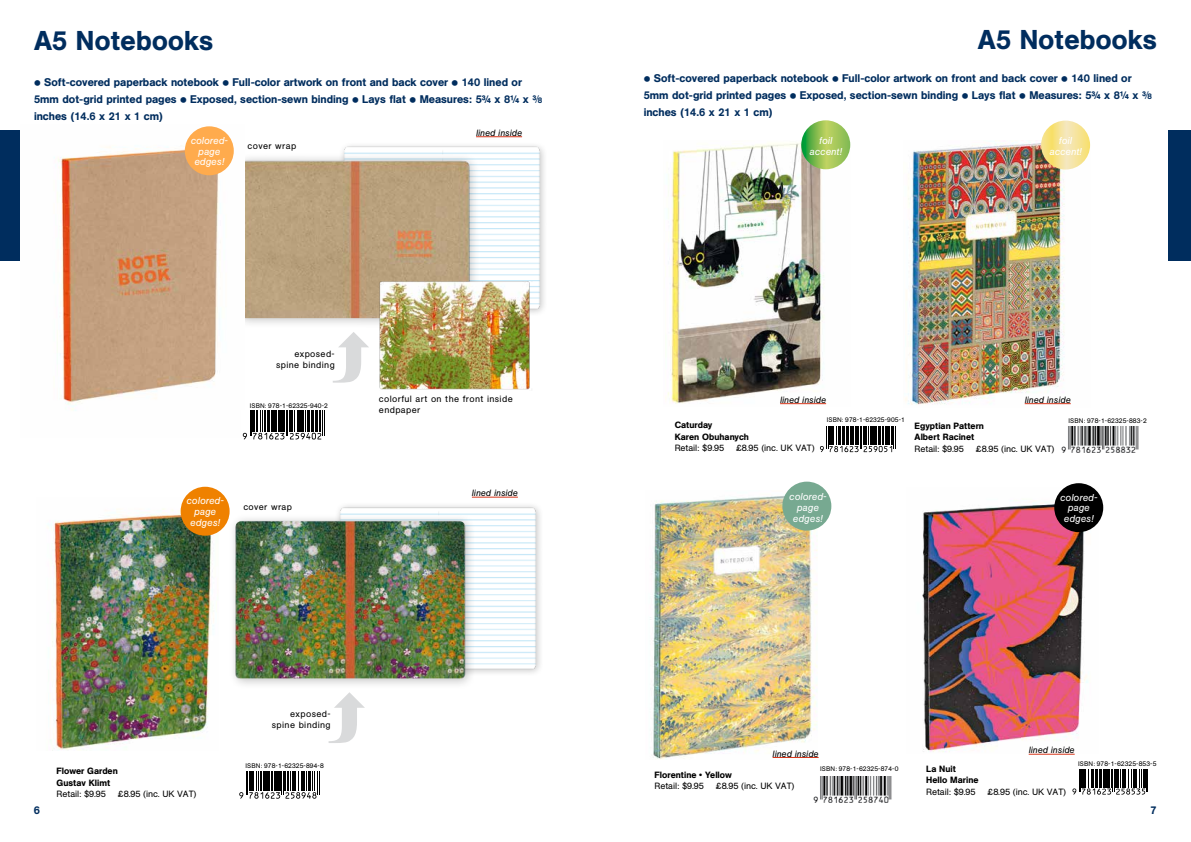
<style>
.page{position:relative;width:1191px;height:842px;background:#fff}
.page>*{position:absolute;margin:0;border:0;box-sizing:border-box;transform-origin:0 0}
.t1{font:500 27px "AG Book BQ";letter-spacing:.01em;color:#002d5e}
.t2{font:500 11px/17px "AG Book BQ";color:#002d5e}
.t3{font:italic 9.9px/10.8px "AG Book BQ";color:#fff;text-align:center}
.t4{font:9px "AG Book BQ";letter-spacing:-.01em;color:#000}
.t5{font:500 9px/11.5px "AG Book BQ";letter-spacing:.005em;color:#000}
.t6{font:9px/11px "AG Book BQ";letter-spacing:.04em;color:#000;text-align:right}
.t7{font:italic 9px "AG Book BQ";color:#000}
.t8{font:6.6px "AG Book BQ";letter-spacing:.02em;color:#000}
.s1{font-size:20px}
.s2{font-size:8px}
</style>
<div class="page">
<div style="left:0;top:130px;width:23px;height:131px;background:#002d5e"></div>
<div style="left:1168px;top:130px;width:23px;height:131px;background:#002d5e"></div>
<hr style="left:472px;top:497px;width:46px;height:1px;background:#d6361b">
<svg style="left:239px;top:771px;width:81px;height:28px"></svg>
<div style="left:334px;top:501px;width:210px;height:176px;background:#fafafa"></div>
<img style="left:339px;top:506px;width:201px;height:166px">
<svg style="left:328px;top:692px;width:37px;height:51px"></svg>
<div style="left:228px;top:513px;width:249px;height:177px;background:#000;opacity:.25"></div>
<img style="left:235px;top:521px;width:231px;height:158px">
<img style="left:48px;top:497px;width:169px;height:254px">
<div style="left:181px;top:487px;width:49px;height:49px;background:#ef8100;border-radius:50%"></div>
<img style="left:905px;top:140px;width:185px;height:265px">
<img style="left:1061px;top:427px;width:78px;height:25px">
<svg style="left:1041px;top:121px;width:49px;height:49px;background:#f5e295"></svg>
<img style="left:665px;top:142px;width:185px;height:263px">
<svg style="left:820px;top:426px;width:76px;height:26px"></svg>
<svg style="left:801px;top:120px;width:49px;height:49px;background:#8dc056"></svg>
<hr style="left:780px;top:403px;width:46px;height:1px;background:#d6361b">
<hr style="left:1024px;top:403px;width:46px;height:1px;background:#d6361b">
<img style="left:922px;top:488px;width:176px;height:266px">
<svg style="left:1072px;top:769px;width:76px;height:26px"></svg>
<div style="left:1054px;top:483px;width:49px;height:49px;background:#000;border-radius:50%"></div>
<img style="left:653px;top:490px;width:164px;height:270px">
<img style="left:813px;top:776px;width:79px;height:26px">
<div style="left:782px;top:482px;width:49px;height:49px;background:#77a991;border-radius:50%"></div>
<hr style="left:772px;top:757px;width:46px;height:1px;background:#d6361b">
<hr style="left:1028px;top:754px;width:46px;height:1px;background:#d6361b">
<hr style="left:476px;top:137px;width:46px;height:1px;background:#d6361b">
<div style="left:338px;top:141px;width:210px;height:176px;background:#fafafa"></div>
<img style="left:343px;top:146px;width:201px;height:165px">
<svg style="left:333px;top:332px;width:36px;height:51px"></svg>
<div style="left:233px;top:153px;width:247px;height:176px;background:#000;opacity:.25"></div>
<img style="left:245px;top:160px;width:225px;height:158px">
<img style="left:20px;top:126px;width:225px;height:285px">
<div style="left:185px;top:126px;width:49px;height:49px;background:#ffab4d;border-radius:50%"></div>
<div style="left:241px;top:410px;width:88px;height:30px;background:#fff"></div>
<svg style="left:243px;top:410px;width:82px;height:29px"></svg>
<img style="left:379px;top:282px;width:153px;height:108px">
<h1 class="t1" style="left:34px;top:24px;width:181px">A5 Notebooks</h1>
<p class="t2" style="left:34px;top:74px;width:510px"><span class="s1">•</span> Soft-covered paperback notebook <span class="s1">•</span> Full-color artwork on front and back cover <span class="s1">•</span> 140 lined or<br>5mm dot-grid printed pages <span class="s1">•</span> Exposed, section-sewn binding <span class="s1">•</span> Lays flat <span class="s1">•</span> Measures: 5¾ x 8¼ x ³⁄<span class="s2">8 </span>inches (14.6 x 21 x 1 cm)</p>
<p class="t3" style="left:191px;top:135px;width:39px">colored&shy;page edges!</p>
<p class="t6" style="left:247px;top:141px;width:50px">cover wrap</p>
<p class="t7" style="left:476px;top:128px;width:48px">lined inside</p>
<p class="t6" style="left:276px;top:349px;width:60px">exposed&shy;spine binding</p>
<p class="t8" style="left:250px;top:402px;width:80px">ISBN: 978-1-62325-940-2</p>
<p class="t3" style="left:187px;top:495px;width:39px">colored&shy;page edges!</p>
<p class="t6" style="left:243px;top:501px;width:50px">cover wrap</p>
<p class="t6" style="left:379px;top:394px;width:135px;text-align:left">colorful art on the front inside endpaper</p>
<p class="t7" style="left:472px;top:488px;width:48px">lined inside</p>
<p class="t5" style="left:57px;top:765px;width:63px">Flower Garden<br>Gustav Klimt</p>
<p class="t4" style="left:57px;top:789px;width:51px">Retail: $9.95</p>
<p class="t4" style="left:118px;top:789px;width:80px">£8.95 (inc. UK VAT)</p>
<p class="t6" style="left:272px;top:709px;width:60px">exposed&shy;spine binding</p>
<p class="t8" style="left:245px;top:762px;width:80px">ISBN: 978-1-62325-894-8</p>
<h1 class="t1" style="left:978px;top:23px;width:181px">A5 Notebooks</h1>
<p class="t2" style="left:643px;top:69px;width:510px"><span class="s1">•</span> Soft-covered paperback notebook <span class="s1">•</span> Full-color artwork on front and back cover <span class="s1">•</span> 140 lined or<br>5mm dot-grid printed pages <span class="s1">•</span> Exposed, section-sewn binding <span class="s1">•</span> Lays flat <span class="s1">•</span> Measures: 5¾ x 8¼ x ³⁄<span class="s2">8 </span>inches (14.6 x 21 x 1 cm)</p>
<p class="t3" style="left:809px;top:135px;width:34px">foil accent!</p>
<p class="t3" style="left:1049px;top:136px;width:34px">foil accent!</p>
<p class="t7" style="left:780px;top:394px;width:48px">lined inside</p>
<p class="t7" style="left:1024px;top:394px;width:48px">lined inside</p>
<p class="t5" style="left:674px;top:419px;width:76px">Caturday<br>Karen Obuhanych</p>
<p class="t4" style="left:674px;top:443px;width:51px">Retail: $9.95</p>
<p class="t4" style="left:736px;top:443px;width:80px">£8.95 (inc. UK VAT)</p>
<p class="t8" style="left:826px;top:416px;width:80px">ISBN: 978-1-62325-905-1</p>
<p class="t5" style="left:914px;top:420px;width:71px">Egyptian Pattern<br>Albert Racinet</p>
<p class="t4" style="left:914px;top:443px;width:51px">Retail: $9.95</p>
<p class="t4" style="left:975px;top:443px;width:80px">£8.95 (inc. UK VAT)</p>
<p class="t8" style="left:1068px;top:417px;width:80px">ISBN: 978-1-62325-883-2</p>
<p class="t3" style="left:789px;top:491px;width:39px">colored&shy;page edges!</p>
<p class="t3" style="left:1060px;top:492px;width:39px">colored&shy;page edges!</p>
<p class="t7" style="left:772px;top:748px;width:48px">lined inside</p>
<p class="t7" style="left:1028px;top:745px;width:48px">lined inside</p>
<p class="t5" style="left:654px;top:769px;width:79px">Florentine • Yellow</p>
<p class="t4" style="left:654px;top:781px;width:51px">Retail: $9.95</p>
<p class="t4" style="left:715px;top:781px;width:80px">£8.95 (inc. UK VAT)</p>
<p class="t8" style="left:820px;top:765px;width:80px">ISBN: 978-1-62325-874-0</p>
<p class="t5" style="left:926px;top:763px;width:54px">La Nuit<br>Hello Marine</p>
<p class="t4" style="left:926px;top:787px;width:51px">Retail: $9.95</p>
<p class="t4" style="left:987px;top:787px;width:80px">£8.95 (inc. UK VAT)</p>
<p class="t8" style="left:1078px;top:760px;width:80px">ISBN: 978-1-62325-853-5</p>
<p class="t2" style="left:34px;top:801px;width:8px">6</p>
<p class="t2" style="left:1150px;top:801px;width:8px">7</p>
</div>
